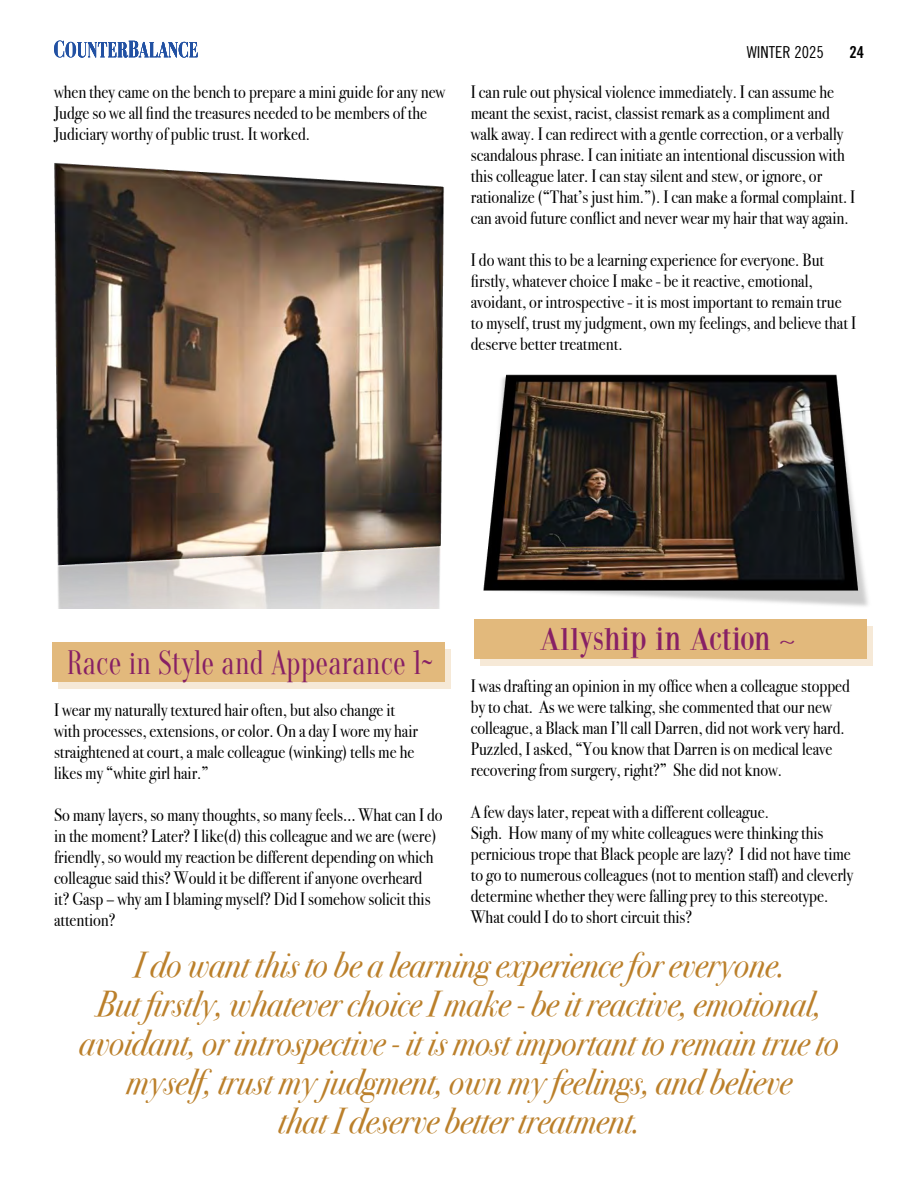
<style>
.page{position:relative;width:918px;height:1188px;background:#fff}
.page>*{position:absolute;margin:0;border:0;box-sizing:border-box;transform-origin:0 0}
.t1{font:italic 36px/39px "Bodoni Svty Two ITCTT";color:#bb802b;text-align:center;scale:.9 1}
.t2{font:33px "Oranienbaum";letter-spacing:.01em;color:#872065;scale:.86 1}
.t3{font:33px "Bodoni XT";letter-spacing:-.01em;color:#872065;scale:.9 1}
.t4{font:18px/21px "Bodoni Svty Two ITCTT";color:#000;scale:.9 1}
.t5{font:16.5px "Trade Gothic LT Std Cn 18";color:#000}
.t6{font:16.5px "Trade Gothic LT Std Bd Cn 20";color:#000}
</style>
<div class="page">
<div style="left:58px;top:649px;width:393px;height:40px;background:#f6e9d7"></div>
<div style="left:52px;top:643px;width:393px;height:39px;background:#e2b97c"></div>
<div style="left:480px;top:626px;width:393px;height:40px;background:#f6e9d7"></div>
<div style="left:474px;top:619px;width:393px;height:40px;background:#e2b97c"></div>
<svg style="left:54px;top:41px;width:144px;height:17px"></svg>
<img style="left:54px;top:163px;width:390px;height:446px">
<img style="left:483px;top:374px;width:385px;height:233px">
<p class="t4" style="left:54px;top:79px;width:436px">when they came on the bench to prepare a mini guide for any new<br>Judge so we all find the treasures needed to be members of the<br>Judiciary worthy of public trust. It worked.</p>
<p class="t5" style="left:747px;top:42px;width:78px">WINTER 2025</p>
<p class="t6" style="left:849px;top:42px;width:16px">24</p>
<p class="t4" style="left:471px;top:79px;width:429px">I can rule out physical violence immediately. I can assume he meant the sexist, racist, classist remark as a compliment and walk away. I can redirect with a gentle correction, or a verbally scandalous phrase. I can initiate an intentional discussion with this colleague later. I can stay silent and stew, or ignore, or rationalize (“That’s just him.”). I can make a formal complaint. I can avoid future conflict and never wear my hair that way again.</p>
<p class="t4" style="left:471px;top:247px;width:430px">I do want this to be a learning experience for everyone. But firstly, whatever choice I make - be it reactive, emotional, avoidant, or introspective - it is most important to remain true to myself, trust my judgment, own my feelings, and believe that I deserve better treatment.</p>
<h2 class="t3" style="left:540px;top:619px;width:284px">Allyship in Action ~</h2>
<p class="t4" style="left:471px;top:673px;width:423px">I was drafting an opinion in my office when a colleague stopped by to chat. As we were talking, she commented that our new colleague, a Black man I’ll call Darren, did not work very hard.<br>Puzzled, I asked, “You know that Darren is on medical leave recovering from surgery, right?” She did not know.</p>
<p class="t4" style="left:471px;top:799px;width:426px">A few days later, repeat with a different colleague.<br>Sigh. How many of my white colleagues were thinking this pernicious trope that Black people are lazy? I did not have time to go to numerous colleagues (not to mention staff) and cleverly determine whether they were falling prey to this stereotype.<br>What could I do to short circuit this?</p>
<p class="t1" style="left:79px;top:943px;width:845px">I do want this to be a learning experience for everyone.<br>But firstly, whatever choice I make - be it reactive, emotional, avoidant, or introspective - it is most important to remain true to myself, trust my judgment, own my feelings, and believe<br>that I deserve better treatment.</p>
<h2 class="t2" style="left:67px;top:644px;width:427px">Race in Style and Appearance 1~</h2>
<p class="t4" style="left:54px;top:697px;width:406px">I wear my naturally textured hair often, but also change it with processes, extensions, or color. On a day I wore my hair straightened at court, a male colleague (winking) tells me he likes my “white girl hair.”</p>
<p class="t4" style="left:54px;top:802px;width:433px">So many layers, so many thoughts, so many feels… What can I do in the moment? Later? I like(d) this colleague and we are (were) friendly, so would my reaction be different depending on which colleague said this? Would it be different if anyone overheard<br>it? Gasp – why am I blaming myself? Did I somehow solicit this attention?</p>
</div>
